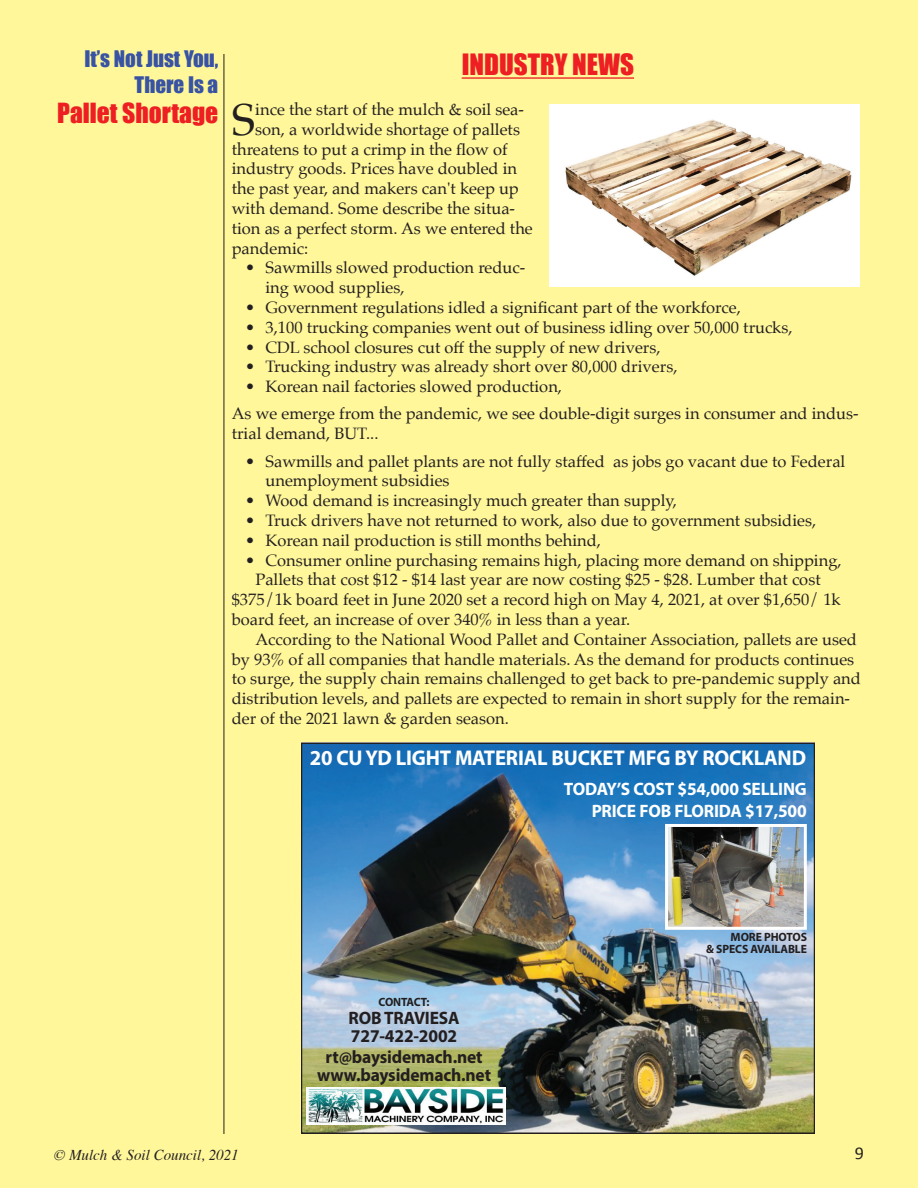
<style>
.page{position:relative;width:918px;height:1188px;background:#fff79a}
.page>*{position:absolute;margin:0;border:0;box-sizing:border-box;transform-origin:0 0}
.t1{font:44.85px "Palatino";color:#231f20}
.t2{font:27px "Impact";color:#ee1f23}
.t3{font:25.5px "Impact";color:#ee1f23}
.t4{font:700 21.3px "Myriad Pro";letter-spacing:-.01em;color:#fff}
.t5{font:21px/25.2px "Impact";color:#3853a3;text-align:right}
.t6{font:700 18px/18px "Myriad Pro";letter-spacing:-.01em;color:#231f20}
.t7{font:700 18px/21.6px "Myriad Pro";letter-spacing:-.01em;color:#fff;text-align:right}
.t8{font:18px "Calibri";color:#231f20}
.t9{font:16.5px/19.8px "Palatino";color:#231f20}
.t10{font:15px "Palatino";color:#231f20}
.t11{font:italic 15px "Times";color:#231f20}
.t12{font:700 12px/12px "Myriad Pro";letter-spacing:-.01em;color:#231f20;text-align:right}
.s1{font-family:"Palatino";font-size:15px}
</style>
<div class="page">
<hr style="left:462px;top:77px;width:172px;height:2px;background:#ee1f23">
<img style="left:305px;top:745px;width:506px;height:386px">
<div style="left:302px;top:742px;width:512px;height:392px;border:2px solid #231f20"></div>
<img style="left:307px;top:1087px;width:198px;height:37px">
<img style="left:669px;top:828px;width:134px;height:98px">
<div style="left:665px;top:824px;width:142px;height:106px;border:3px solid #fff"></div>
<img style="left:549px;top:105px;width:311px;height:181px">
<hr style="left:224px;top:54px;width:1px;height:1080px;background:#231f20">
<p class="t5" style="left:84px;top:46px;width:135px">It’s Not Just You,<br>There Is a</p>
<h3 class="t3" style="left:57px;top:97px;width:162px">Pallet Shortage</h3>
<h2 class="t2" style="left:462px;top:48px;width:174px">INDUSTRY NEWS</h2>
<h1 class="t1" style="left:232px;top:82px;width:25px">S</h1>
<p class="t9" style="left:255px;top:99px;width:270px">ince the start of the mulch &amp; soil sea-</p>
<p class="t9" style="left:255px;top:119px;width:266px">son, a worldwide shortage of pallets</p>
<p class="t9" style="left:232px;top:139px;width:277px">threatens to put a crimp in the flow of</p>
<p class="t9" style="left:232px;top:159px;width:287px">industry goods. Prices have doubled in</p>
<p class="t9" style="left:232px;top:179px;width:289px">the past year, and makers can't keep up</p>
<p class="t9" style="left:232px;top:198px;width:285px">with demand. Some describe the situa-</p>
<p class="t9" style="left:232px;top:218px;width:303px">tion as a perfect storm. As we entered the</p>
<p class="t9" style="left:232px;top:238px;width:78px">pandemic:</p>
<p class="t9" style="left:265px;top:258px;width:261px;text-indent:-20px">• Sawmills slowed production reduc&shy;ing wood supplies,</p>
<p class="t9" style="left:245px;top:297px;width:497px">• Government regulations idled a significant part of the workforce,</p>
<p class="t9" style="left:245px;top:317px;width:549px">• 3,100 trucking companies went out of business idling over 50,000 trucks,</p>
<p class="t9" style="left:245px;top:337px;width:417px">• CDL school closures cut off the supply of new drivers,</p>
<p class="t9" style="left:245px;top:357px;width:434px">• Trucking industry was already short over 80,000 drivers,</p>
<p class="t9" style="left:232px;top:373px;width:628px;line-height:27.3px;text-indent:13px">• Korean nail factories slowed production,<br>As we emerge from the pandemic, we see double-digit surges in consumer and indus-</p>
<p class="t9" style="left:232px;top:424px;width:148px">trial demand, BUT...</p>
<p class="t9" style="left:265px;top:451px;width:581px;text-indent:-20px">• Sawmills and pallet plants are not fully staffed as jobs go vacant due to Federal unemployment subsidies</p>
<p class="t9" style="left:245px;top:491px;width:433px">• Wood demand is increasingly much greater than supply,</p>
<p class="t9" style="left:245px;top:510px;width:572px">• Truck drivers have not returned to work, also due to government subsidies,</p>
<p class="t9" style="left:245px;top:530px;width:357px">• Korean nail production is still months behind,</p>
<p class="t9" style="left:245px;top:550px;width:598px">• Consumer online purchasing remains high, placing more demand on shipping,</p>
<p class="t9" style="left:255px;top:570px;width:567px">Pallets that cost $12 - $14 last year are now costing $25 - $28. Lumber that cost</p>
<p class="t9" style="left:232px;top:590px;width:611px">$375/1k board feet in June 2020 set a record high on May 4, 2021, at over $1,650/ 1k</p>
<p class="t9" style="left:232px;top:609px;width:400px">board feet, an increase of over 340% in less than a year.</p>
<p class="t9" style="left:255px;top:629px;width:603px">According to the National Wood Pallet and Container Association, pallets are used</p>
<p class="t9" style="left:232px;top:649px;width:624px">by 93% of all companies that handle materials. As the demand for products continues</p>
<p class="t9" style="left:232px;top:669px;width:631px">to surge, the supply chain remains challenged to get back to pre-pandemic supply and</p>
<p class="t9" style="left:232px;top:689px;width:620px">distribution levels, and pallets are expected to remain in short supply for the remain-</p>
<p class="t9" style="left:232px;top:708px;width:279px">der of the 2021 lawn &amp; garden season.</p>
<p class="t4" style="left:310px;top:744px;width:498px">20 CU YD LIGHT MATERIAL BUCKET MFG BY ROCKLAND</p>
<p class="t7" style="left:564px;top:778px;width:244px">TODAY’S COST $54,000 SELLING<br>PRICE FOB FLORIDA $17,500</p>
<p class="t12" style="left:379px;top:996px;width:53px">CONTACT:</p>
<p class="t6" style="left:349px;top:1009px;width:113px">ROB TRAVIESA<br>727-422-2002</p>
<p class="t6" style="left:317px;top:1048px;width:176px;text-align:center">rt@baysidemach.net www.baysidemach.net</p>
<p class="t12" style="left:706px;top:931px;width:102px">MORE PHOTOS<br>&amp; SPECS AVAILABLE</p>
<p class="t10" style="left:56px;top:1141px;width:197px">© Mulch &amp; Soil Council, 2005</p>
<p class="t8" style="left:855px;top:1142px;width:11px">9<span class="s1">9</span></p>
<p class="t11" style="left:82px;top:1142px;width:159px">ulch &amp; Soil Council, 2021</p>
</div>
